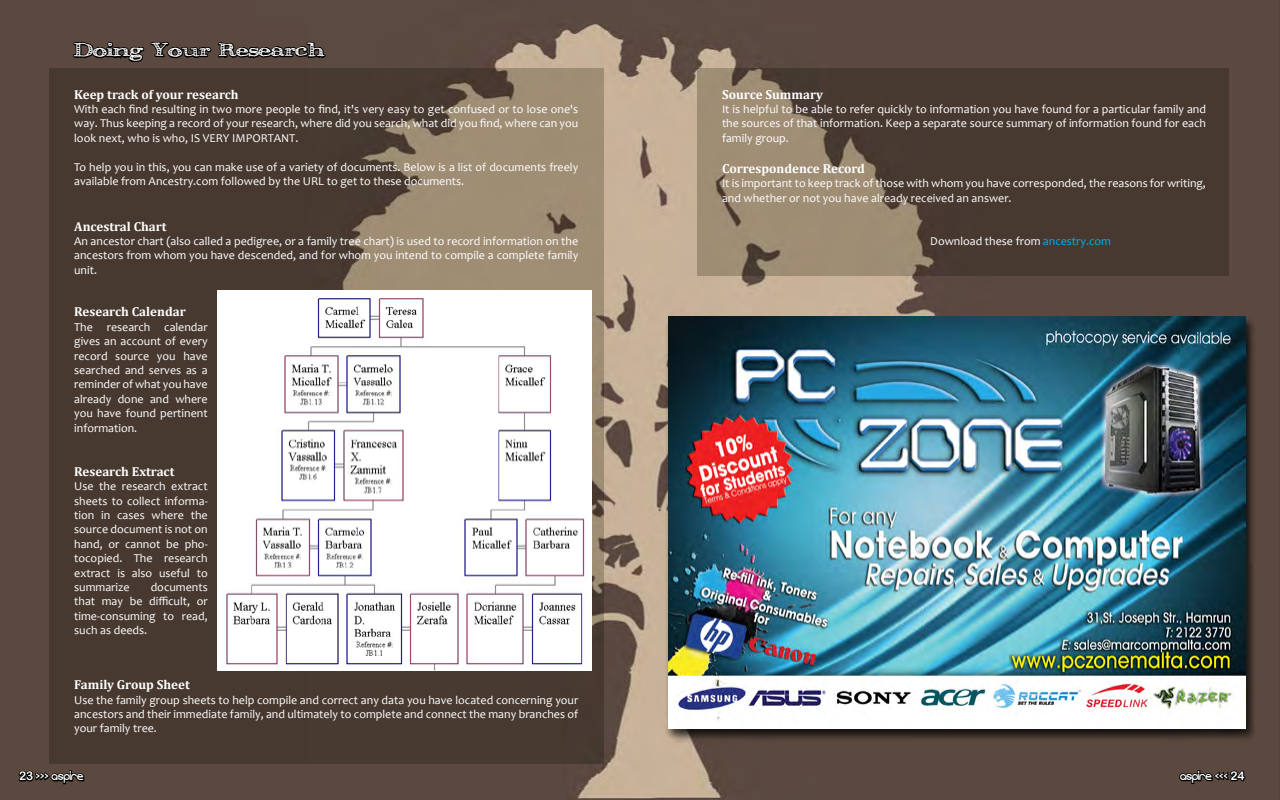
<style>
.page{position:relative;width:1280px;height:800px;background:#5b4940}
.page>*{position:absolute;margin:0;border:0;box-sizing:border-box;transform-origin:0 0}
.t1{font:24px "Pesto";color:#fff}
.t2{font:700 13px "Cambria";color:#fff}
.t3{font:12px/14.4px "Candara";color:#fff;text-align:justify}
.t4{font:12px "Evolution";color:#fff}
.s1{font-family:"Arial Rounded MT Bold"}
.s2{font-family:"Agency FB";font-weight:700}
.s3{color:#00aeef}
</style>
<div class="page">
<img style="left:51px;top:23px;width:1141px;height:777px">
<svg style="left:697px;top:68px;width:532px;height:208px;fill:#483930"></svg>
<svg style="left:49px;top:68px;width:555px;height:696px;fill:#483930"></svg>
<svg style="left:17px;top:769px;width:68px;height:16px"></svg>
<img style="left:218px;top:290px;width:374px;height:380px">
<svg style="left:72px;top:16px;width:254px;height:58px"></svg>
<div style="left:665px;top:317px;width:591px;height:426px;background:#000;opacity:.75"></div>
<img style="left:668px;top:317px;width:577px;height:412px">
<svg style="left:1178px;top:769px;width:69px;height:16px"></svg>
<h1 class="t1" style="left:74px;top:38px;width:252px">Doing Your Research</h1>
<p class="t2" style="left:74px;top:85px;width:166px">Keep track of your research</p>
<p class="t3" style="left:74px;top:102px;width:506px">With each find resulting in two more people to find, it's very easy to get confused or to lose one's way. Thus keeping a record of your research, where did you search, what did you find, where can you look next, who is who, IS VERY IMPORTANT.</p>
<p class="t3" style="left:74px;top:159px;width:506px">To help you in this, you can make use of a variety of documents. Below is a list of documents freely available from Ancestry.com followed by the URL to get to these documents.</p>
<p class="t2" style="left:74px;top:217px;width:94px">Ancestral Chart</p>
<p class="t3" style="left:74px;top:234px;width:506px">An ancestor chart (also called a pedigree, or a family tree chart) is used to record information on the ancestors from whom you have descended, and for whom you intend to compile a complete family unit.</p>
<p class="t2" style="left:74px;top:303px;width:113px">Research Calendar</p>
<p class="t3" style="left:74px;top:320px;width:135px">The research calendar gives an account of every record source you have searched and serves as a reminder of what you have already done and where you have found pertinent information.</p>
<p class="t2" style="left:74px;top:462px;width:102px">Research Extract</p>
<p class="t3" style="left:74px;top:479px;width:135px">Use the research extract sheets to collect informa&shy;tion in cases where the source document is not on hand, or cannot be pho&shy;tocopied. The research extract is also useful to summarize</p>
<p class="t3" style="left:74px;top:580px;width:135px;text-indent:77px">documents that may be difficult, or time-consuming to read, such as deeds.</p>
<p class="t2" style="left:74px;top:676px;width:117px">Family Group Sheet</p>
<p class="t3" style="left:74px;top:692px;width:506px">Use the family group sheets to help compile and correct any data you have located concerning your ancestors and their immediate family, and ultimately to complete and connect the many branches of your family tree.</p>
<p class="t4" style="left:19px;top:769px;width:66px"><span class="s1">23</span> <span class="s2">&gt;&gt;&gt;</span> aspire</p>
<p class="t2" style="left:722px;top:85px;width:102px">Source Summary</p>
<p class="t3" style="left:722px;top:102px;width:486px">It is helpful to be able to refer quickly to information you have found for a particular family and the sources of that information. Keep a separate source summary of information found for each family group.</p>
<p class="t2" style="left:722px;top:159px;width:144px">Correspondence Record</p>
<p class="t3" style="left:722px;top:176px;width:486px">It is important to keep track of those with whom you have corresponded, the reasons for writing, and whether or not you have already received an answer.</p>
<p class="t3" style="left:930px;top:234px;width:182px">Download these from <span class="s3">ancestry.com</span></p>
<p class="t4" style="left:1180px;top:769px;width:66px">aspire <span class="s2">&lt;&lt;&lt;</span> <span class="s1">24</span></p>
</div>
